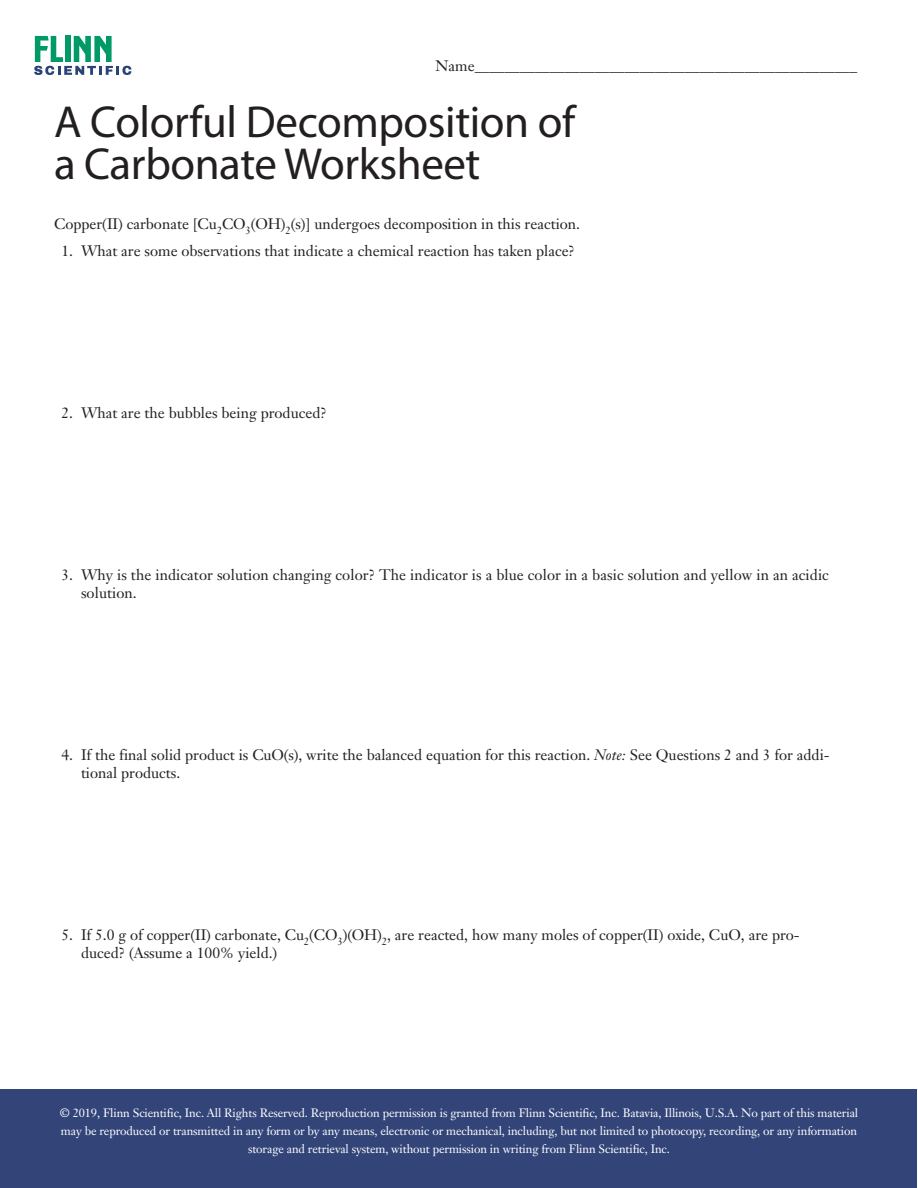
<style>
.page{position:relative;width:918px;height:1188px;background:#fff}
.page>*{position:absolute;margin:0;border:0;box-sizing:border-box;transform-origin:0 0}
.Headline{font:45px/42px "Myriad Pro";letter-spacing:-.01em;color:#231f20}
.d_body{font:15px/18px "Janson Text";color:#231f20}
.Body{font:15px "Janson Text";color:#231f20}
.d_a_b_c__s{font:15px "Janson Text";color:#231f20}
.t1{font:12px/18px "Janson Text";letter-spacing:-.01em;color:#fff;text-align:center}
.s1{font-style:italic}
</style>
<div class="page">
<div style="left:1px;top:1089px;width:916px;height:99px;background:#324478"></div>
<svg style="left:34px;top:36px;width:97px;height:39px"></svg>
<p class="d_a_b_c__s" style="left:436px;top:57px;width:423px">Name___________________________________________________</p>
<p class="Headline" style="left:54px;top:100px;width:523px">A Colorful Decomposition of a Carbonate Worksheet</p>
<p class="Body" style="left:54px;top:214px;width:528px">Copper(II) carbonate [Cu<sub>2</sub>CO<sub>3</sub>(OH)<sub>2</sub>(s)] undergoes decomposition in this reaction.</p>
<p class="d_body" style="left:62px;top:241px;width:515px">1. What are some observations that indicate a chemical reaction has taken place?</p>
<p class="d_body" style="left:62px;top:403px;width:267px">2. What are the bubbles being produced?</p>
<p class="d_body" style="left:81px;top:565px;width:749px;text-indent:-20px">3. Why is the indicator solution changing color? The indicator is a blue color in a basic solution and yellow in an acidic solution.</p>
<p class="d_body" style="left:81px;top:745px;width:750px;text-indent:-20px">4. If the final solid product is CuO(s), write the balanced equation for this reaction. <span class="s1">Note:</span> See Questions 2 and 3 for addi&shy;tional products.</p>
<p class="d_body" style="left:81px;top:925px;width:720px;text-indent:-20px">5. If 5.0 g of copper(II) carbonate, Cu<sub>2</sub>(CO<sub>3</sub>)(OH)<sub>2</sub>, are reacted, how many moles of copper(II) oxide, CuO, are pro&shy;duced? (Assume a 100% yield.)</p>
<p class="t1" style="left:60px;top:1104px;width:800px">© 2019, Flinn Scientific, Inc. All Rights Reserved. Reproduction permission is granted from Flinn Scientific, Inc. Batavia, Illinois, U.S.A. No part of this material may be reproduced or transmitted in any form or by any means, electronic or mechanical, including, but not limited to photocopy, recording, or any information storage and retrieval system, without permission in writing from Flinn Scientific, Inc.</p>
</div>
